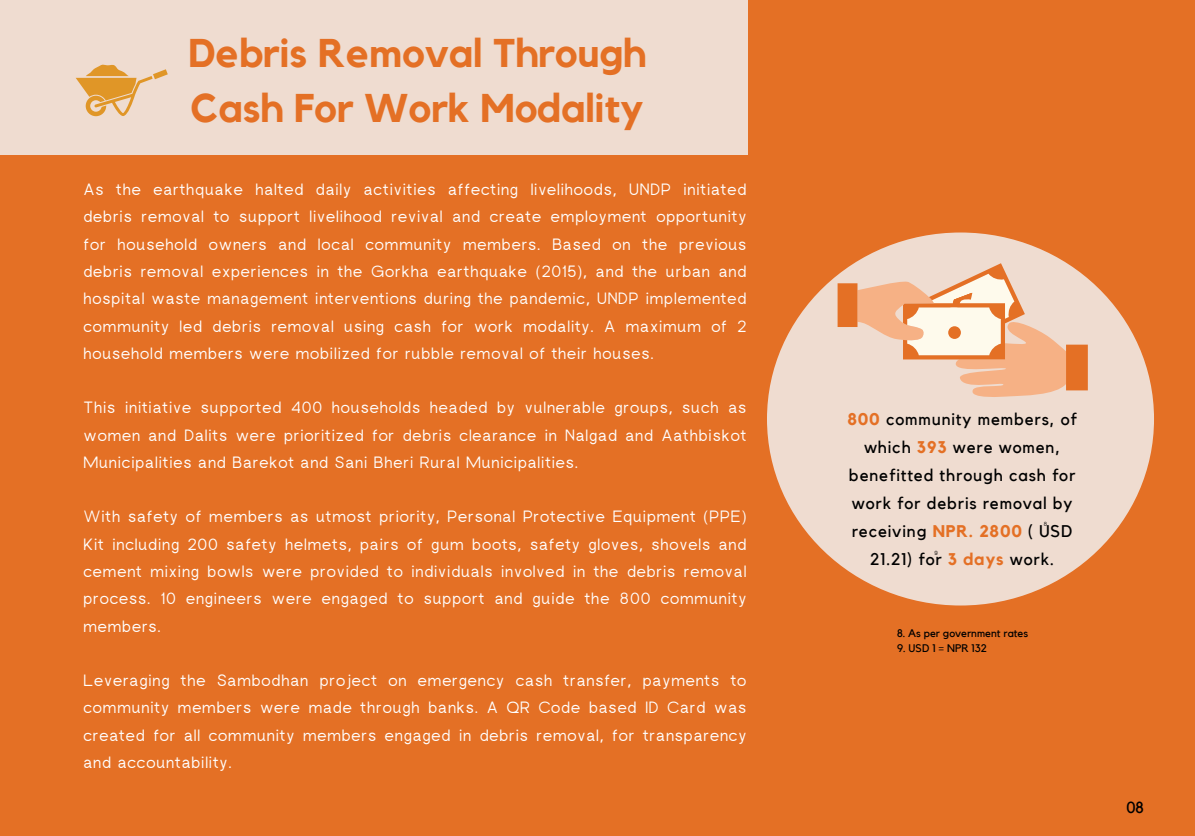
<style>
.page{position:relative;width:1195px;height:836px;background:#fff}
.page>*{position:absolute;margin:0;border:0;box-sizing:border-box;transform-origin:0 0}
.t1{font:700 40px/55.4px "Kollektif";color:#e47025}
.t2{font:16.8px/28px "Kollektif";letter-spacing:.05em;color:#000;text-align:center}
.t3{font:16.4px/27.2px "rugratssans";letter-spacing:.05em;color:#fff;text-align:justify}
.t4{font:16px "Kollektif";color:#000}
.t5{font:11px "Kollektif";color:#000}
.t6{font:6px "rugratssans";color:#000}
.s1{font-weight:700;color:#e47025}
</style>
<div class="page">
<div style="left:0;top:0;width:1194px;height:835px;background:#e47025"></div>
<div style="left:0;top:0;width:747px;height:154px;background:#efdcd0"></div>
<div style="left:767px;top:232px;width:386px;height:373px;background:#efdcd0;border-radius:50%"></div>
<svg style="left:837px;top:263px;width:250px;height:134px"></svg>
<div style="left:948px;top:326px;width:12px;height:13px;background:#e47025;border-radius:50%"></div>
<svg style="left:76px;top:64px;width:91px;height:52px"></svg>
<h1 class="t1" style="left:188px;top:27px;width:459px">Debris Removal Through<br>Cash For Work Modality</h1>
<p class="t3" style="left:83px;top:177px;width:664px">As the earthquake halted daily activities affecting livelihoods, UNDP initiated debris removal to support livelihood revival and create employment opportunity for household owners and local community members. Based on the previous debris removal experiences in the Gorkha earthquake (2015), and the urban and hospital waste management interventions during the pandemic, UNDP implemented community led debris removal using cash for work modality. A maximum of 2 household members were mobilized for rubble removal of their houses.</p>
<p class="t3" style="left:83px;top:395px;width:664px">This initiative supported 400 households headed by vulnerable groups, such as women and Dalits were prioritized for debris clearance in Nalgad and Aathbiskot Municipalities and Barekot and Sani Bheri Rural Municipalities.</p>
<p class="t3" style="left:83px;top:504px;width:664px">With safety of members as utmost priority, Personal Protective Equipment (PPE)<br>Kit including 200 safety helmets, pairs of gum boots, safety gloves, shovels and cement mixing bowls were provided to individuals involved in the debris removal process. 10 engineers were engaged to support and guide the 800 community members.</p>
<p class="t3" style="left:83px;top:668px;width:664px">Leveraging the Sambodhan project on emergency cash transfer, payments to community members were made through banks. A QR Code based ID Card was created for all community members engaged in debris removal, for transparency and accountability.</p>
<p class="t2" style="left:847px;top:405px;width:231px"><span class="s1">800</span> community members, of which <span class="s1">393</span> were women, benefitted through cash for work for debris removal by receiving <span class="s1">NPR. 2800</span> ( USD<br>21.21) for <span class="s1">3 days</span> work.</p>
<p class="t6" style="left:1043px;top:521px;width:5px">8</p>
<p class="t6" style="left:934px;top:550px;width:5px">9</p>
<p class="t5" style="left:896px;top:628px;width:133px">8. As per government rates</p>
<p class="t5" style="left:896px;top:642px;width:91px">9. USD 1 = NPR 132</p>
<p class="t4" style="left:1126px;top:799px;width:19px">08</p>
</div>
